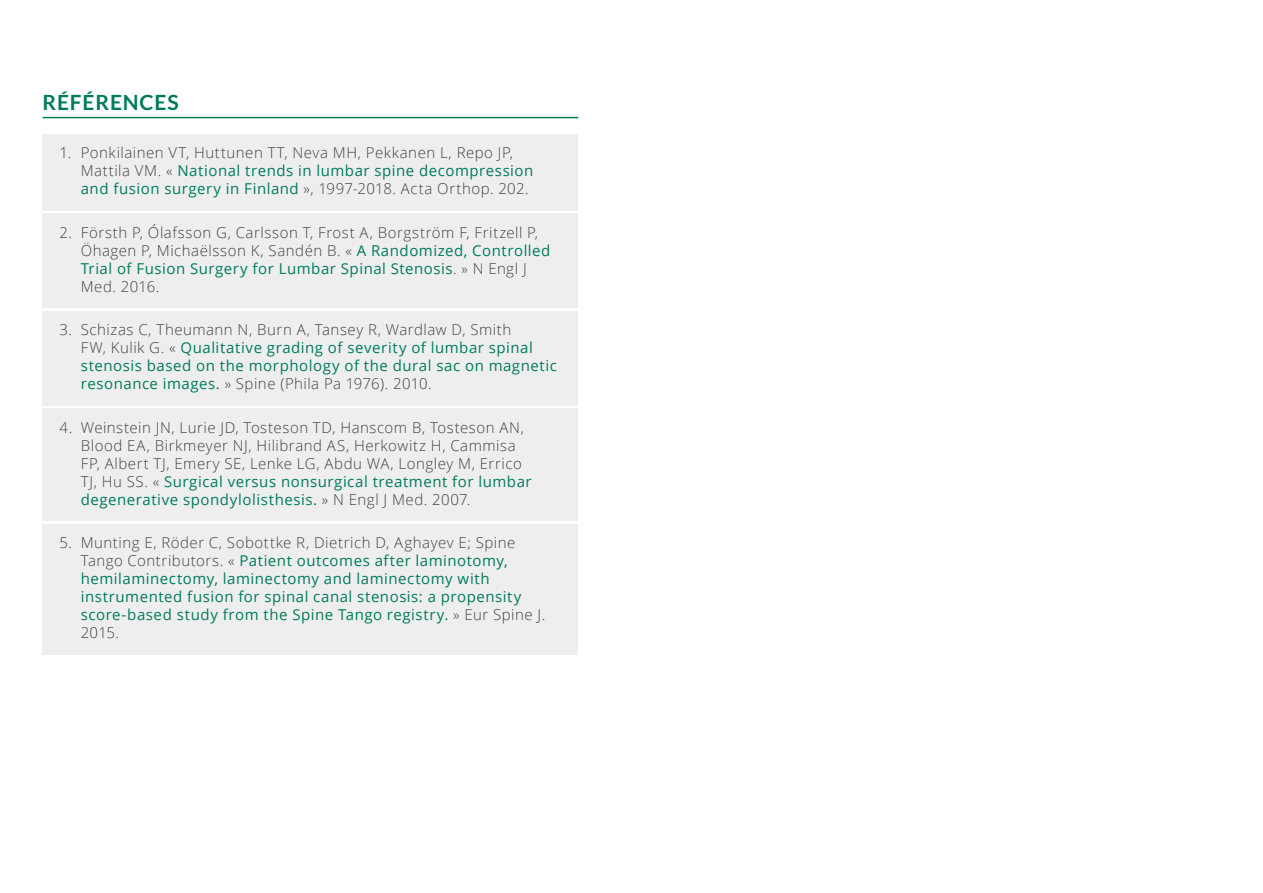
<style>
.page{position:relative;width:1263px;height:893px;background:#fff}
.page>*{position:absolute;margin:0;border:0;box-sizing:border-box;transform-origin:0 0}
.Titre_1{font:700 21px "Lato";letter-spacing:.04em;color:#007b5b}
.t1{font:300 15px/18px "Open Sans";letter-spacing:.035em;color:#414243}
.t2{font:15px/18px "Open Sans";letter-spacing:.035em;color:#007b5b}
.s1{font-weight:400;color:#007b5b}
.s2{font-weight:300;color:#414243}
</style>
<div class="page">
<hr style="left:43px;top:117px;width:535px;height:1px;background:#007b5b">
<div style="left:43px;top:134px;width:535px;height:77px;background:#eeeeef"></div>
<div style="left:43px;top:213px;width:535px;height:95px;background:#eeeeef"></div>
<div style="left:43px;top:311px;width:535px;height:95px;background:#eeeeef"></div>
<div style="left:43px;top:409px;width:535px;height:112px;background:#eeeeef"></div>
<div style="left:43px;top:524px;width:535px;height:131px;background:#eeeeef"></div>
<p class="Titre_1" style="left:43px;top:91px;width:138px">RÉFÉRENCES</p>
<p class="t1" style="left:81px;top:143px;width:454px;text-indent:-21px">1. Ponkilainen VT, Huttunen TT, Neva MH, Pekkanen L, Repo JP,<br>Mattila VM. « <span class="s1">National trends in lumbar spine decompression and fusion surgery in Finland</span> », 1997-2018. Acta Orthop. 202.</p>
<p class="t1" style="left:81px;top:223px;width:471px;text-indent:-21px">2. Försth P, Ólafsson G, Carlsson T, Frost A, Borgström F, Fritzell P, Öhagen P, Michaëlsson K, Sandén B. « <span class="s1">A Randomized, Controlled Trial of Fusion Surgery for Lumbar Spinal Stenosis</span>. » N Engl J Med. 2016.</p>
<p class="t2" style="left:81px;top:320px;width:478px;text-indent:-21px"><span class="s2">3. Schizas C, Theumann N, Burn A, Tansey R, Wardlaw D, Smith<br>FW, Kulik G. «</span> Qualitative grading of severity of lumbar spinal stenosis based on the morphology of the dural sac on magnetic resonance images. <span class="s2">» Spine (Phila Pa 1976). 2010.</span></p>
<p class="t1" style="left:81px;top:418px;width:452px;text-indent:-21px">4. Weinstein JN, Lurie JD, Tosteson TD, Hanscom B, Tosteson AN, Blood EA, Birkmeyer NJ, Hilibrand AS, Herkowitz H, Cammisa FP, Albert TJ, Emery SE, Lenke LG, Abdu WA, Longley M, Errico TJ, Hu SS. « <span class="s1">Surgical versus nonsurgical treatment for lumbar degenerative spondylolisthesis.</span> » N Engl J Med. 2007.</p>
<p class="t2" style="left:81px;top:533px;width:466px;text-indent:-21px"><span class="s2">5. Munting E, Röder C, Sobottke R, Dietrich D, Aghayev E; Spine Tango Contributors. «</span> Patient outcomes after laminotomy, hemilaminectomy, laminectomy and laminectomy with instrumented fusion for spinal canal stenosis: a propensity score-based study from the Spine Tango registry. <span class="s2">» Eur Spine J.<br>2015.</span></p>
</div>
